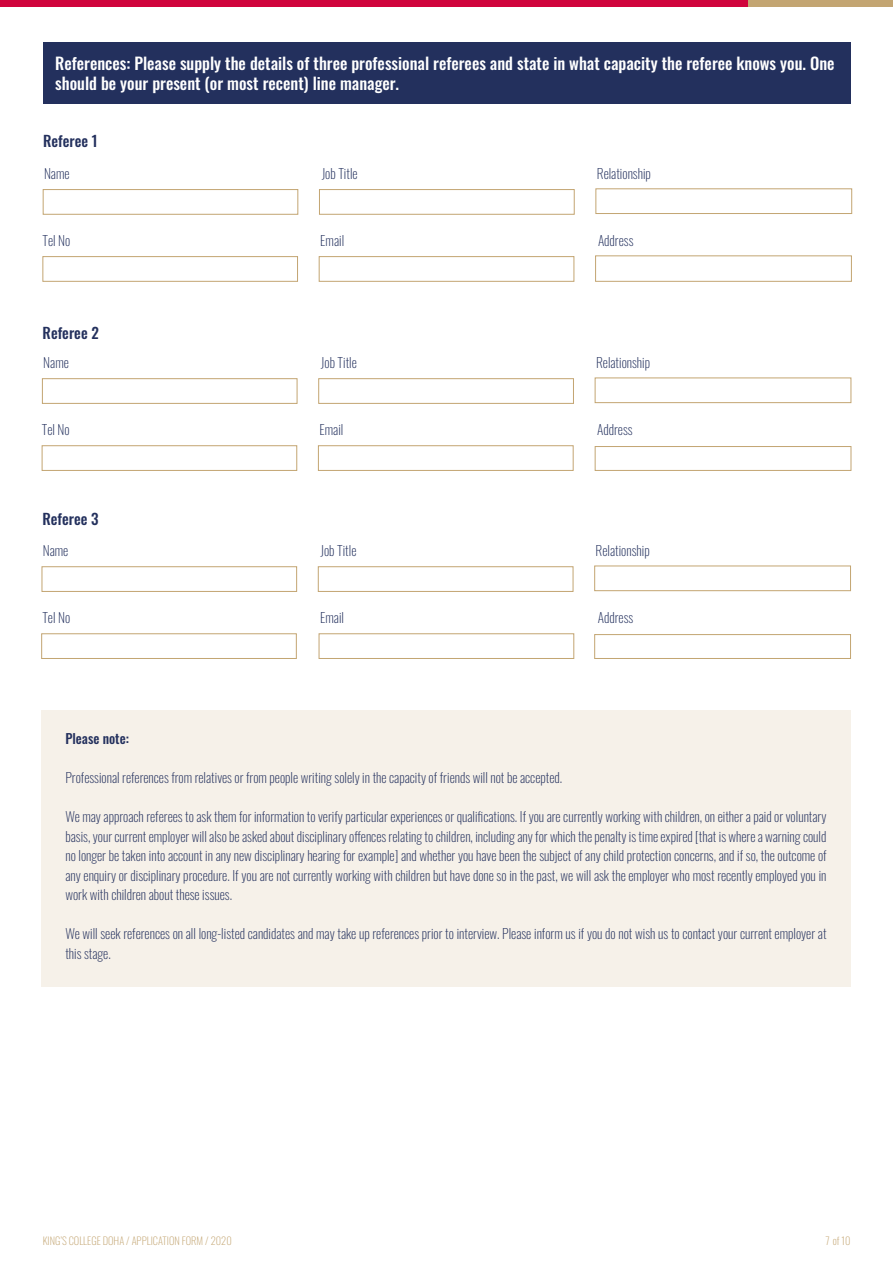
<style>
.page{position:relative;width:893px;height:1263px;background:#fff}
.page>*{position:absolute;margin:0;border:0;box-sizing:border-box;transform-origin:0 0}
.t1{font:500 16.5px/19.8px "Oswald";color:#fff}
.t2{font:500 15px "Oswald";color:#23305d}
.t3{font:200 13.5px/19.5px "Oswald";color:#23305d;text-align:justify}
.t4{font:500 13.5px "Oswald";color:#23305d}
.t5{font:200 10.5px "Oswald";color:#c3a572}
</style>
<div class="page">
<div style="left:0;top:0;width:893px;height:6px;background:#d0043c"></div>
<div style="left:43px;top:43px;width:808px;height:61px;background:#23305d"></div>
<div style="left:319px;top:189px;width:255px;height:25px;background:#fff;border:1px solid #c3a572"></div>
<div style="left:43px;top:189px;width:255px;height:25px;background:#fff;border:1px solid #c3a572"></div>
<div style="left:596px;top:189px;width:256px;height:25px;background:#fff;border:1px solid #c3a572"></div>
<div style="left:319px;top:256px;width:255px;height:25px;background:#fff;border:1px solid #c3a572"></div>
<div style="left:43px;top:256px;width:255px;height:25px;background:#fff;border:1px solid #c3a572"></div>
<div style="left:318px;top:378px;width:256px;height:26px;background:#fff;border:1px solid #c3a572"></div>
<div style="left:42px;top:378px;width:255px;height:26px;background:#fff;border:1px solid #c3a572"></div>
<div style="left:595px;top:378px;width:256px;height:25px;background:#fff;border:1px solid #c3a572"></div>
<div style="left:318px;top:445px;width:255px;height:26px;background:#fff;border:1px solid #c3a572"></div>
<div style="left:42px;top:445px;width:255px;height:26px;background:#fff;border:1px solid #c3a572"></div>
<div style="left:318px;top:566px;width:255px;height:26px;background:#fff;border:1px solid #c3a572"></div>
<div style="left:42px;top:566px;width:255px;height:26px;background:#fff;border:1px solid #c3a572"></div>
<div style="left:594px;top:566px;width:257px;height:25px;background:#fff;border:1px solid #c3a572"></div>
<div style="left:319px;top:634px;width:255px;height:25px;background:#fff;border:1px solid #c3a572"></div>
<div style="left:41px;top:634px;width:256px;height:25px;background:#fff;border:1px solid #c3a572"></div>
<div style="left:595px;top:446px;width:256px;height:25px;background:#fff;border:1px solid #c3a572"></div>
<div style="left:594px;top:634px;width:257px;height:25px;background:#fff;border:1px solid #c3a572"></div>
<div style="left:41px;top:710px;width:810px;height:276px;background:#f6f1e9"></div>
<div style="left:748px;top:0;width:145px;height:6px;background:#c3a572"></div>
<p class="t1" style="left:55px;top:54px;width:781px">References: Please supply the details of three professional referees and state in what capacity the referee knows you. One should be your present (or most recent) line manager.</p>
<p class="t2" style="left:43px;top:133px;width:56px">Referee 1</p>
<p class="t3" style="left:44px;top:162px;width:27px">Name</p>
<p class="t3" style="left:322px;top:162px;width:37px">Job Title</p>
<p class="t3" style="left:597px;top:162px;width:56px">Relationship</p>
<p class="t3" style="left:43px;top:229px;width:29px">Tel No</p>
<p class="t3" style="left:320px;top:229px;width:25px">Email</p>
<p class="t3" style="left:598px;top:229px;width:37px">Address</p>
<p class="t2" style="left:43px;top:325px;width:58px">Referee 2</p>
<p class="t3" style="left:43px;top:351px;width:27px">Name</p>
<p class="t3" style="left:321px;top:351px;width:37px">Job Title</p>
<p class="t3" style="left:596px;top:351px;width:56px">Relationship</p>
<p class="t3" style="left:42px;top:418px;width:29px">Tel No</p>
<p class="t3" style="left:320px;top:418px;width:25px">Email</p>
<p class="t3" style="left:597px;top:418px;width:37px">Address</p>
<p class="t2" style="left:43px;top:511px;width:58px">Referee 3</p>
<p class="t3" style="left:43px;top:539px;width:27px">Name</p>
<p class="t3" style="left:320px;top:539px;width:37px">Job Title</p>
<p class="t3" style="left:596px;top:539px;width:56px">Relationship</p>
<p class="t3" style="left:43px;top:606px;width:29px">Tel No</p>
<p class="t3" style="left:320px;top:606px;width:25px">Email</p>
<p class="t3" style="left:598px;top:606px;width:37px">Address</p>
<p class="t4" style="left:65px;top:731px;width:65px">Please note:</p>
<p class="t3" style="left:65px;top:766px;width:498px">Professional references from relatives or from people writing solely in the capacity of friends will not be accepted.</p>
<p class="t3" style="left:65px;top:805px;width:763px">We may approach referees to ask them for information to verify particular experiences or qualifications. If you are currently working with children, on either a paid or voluntary basis, your current employer will also be asked about disciplinary offences relating to children, including any for which the penalty is time expired [that is where a warning could no longer be taken into account in any new disciplinary hearing for example] and whether you have been the subject of any child protection concerns, and if so, the outcome of any enquiry or disciplinary procedure. If you are not currently working with children but have done so in the past, we will ask the employer who most recently employed you in work with children about these issues.</p>
<p class="t3" style="left:65px;top:922px;width:763px">We will seek references on all long-listed candidates and may take up references prior to interview. Please inform us if you do not wish us to contact your current employer at this stage.</p>
<p class="t5" style="left:43px;top:1231px;width:191px">KING’S COLLEGE DOHA / APPLICATION FORM / 2020</p>
<p class="t5" style="left:825px;top:1231px;width:26px">7 of 10</p>
</div>
